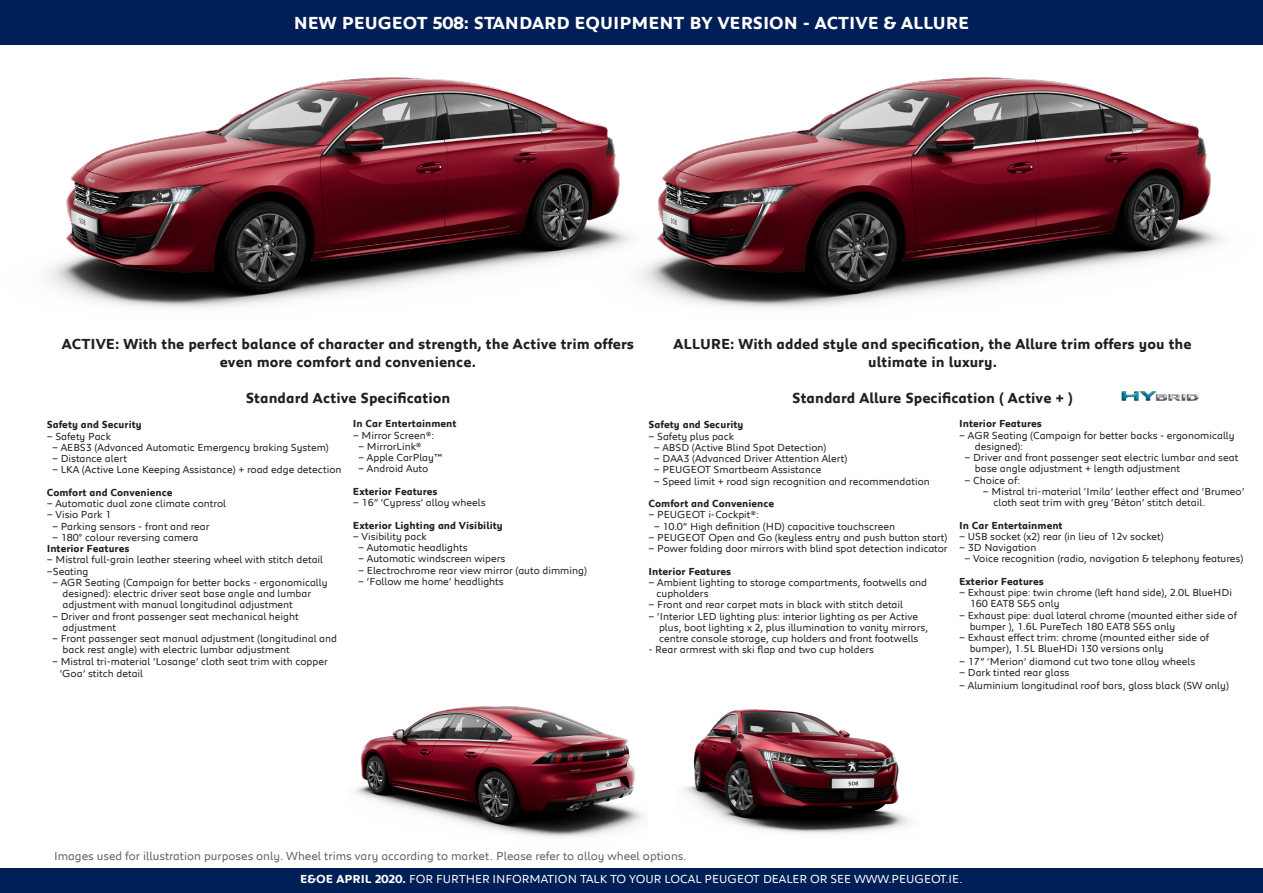
<style>
.page{position:relative;width:1263px;height:893px;background:#fff}
.page>*{position:absolute;margin:0;border:0;box-sizing:border-box;transform-origin:0 0}
.t1{font:700 18px "Peugeot";color:#fff}
.t2{font:700 15px/18px "Peugeot";color:#231f20;text-align:center}
.t3{font:12px "Peugeot";color:#636366}
.t4{font:12px "Peugeot";color:#fff}
.t5{font:10.5px "Peugeot";color:#231f20}
.t6{font:700 10.5px "Peugeot";color:#231f20}
.s1{font-weight:700}
</style>
<div class="page">
<div style="left:0;top:868px;width:1263px;height:25px;background:#001f56"></div>
<img style="left:355px;top:706px;width:289px;height:131px">
<img style="left:0;top:0;width:524px;height:308px">
<img style="left:524px;top:0;width:739px;height:392px">
<img style="left:684px;top:709px;width:226px;height:125px">
<img style="left:1121px;top:392px;width:78px;height:9px">
<p class="t1" style="left:294px;top:11px;width:677px">NEW PEUGEOT 508: STANDARD EQUIPMENT BY VERSION - ACTIVE &amp; ALLURE</p>
<p class="t2" style="left:62px;top:334px;width:574px">ACTIVE: With the perfect balance of character and strength, the Active trim offers even more comfort and convenience.</p>
<p class="t2" style="left:246px;top:388px;width:206px">Standard Active Specification</p>
<p class="t6" style="left:47px;top:418px;width:97px">Safety and Security</p>
<p class="t5" style="left:47px;top:429px;width:66px">− Safety Pack</p>
<p class="t5" style="left:52px;top:440px;width:278px">− AEBS3 (Advanced Automatic Emergency braking System)</p>
<p class="t5" style="left:52px;top:451px;width:76px">− Distance alert</p>
<p class="t5" style="left:52px;top:462px;width:291px">− LKA (Active Lane Keeping Assistance) + road edge detection</p>
<p class="t6" style="left:47px;top:485px;width:127px">Comfort and Convenience</p>
<p class="t5" style="left:47px;top:496px;width:181px">− Automatic dual zone climate control</p>
<p class="t5" style="left:47px;top:507px;width:66px">− Visio Park 1</p>
<p class="t5" style="left:52px;top:519px;width:159px">− Parking sensors - front and rear</p>
<p class="t5" style="left:52px;top:530px;width:148px">− 180° colour reversing camera</p>
<p class="t6" style="left:47px;top:541px;width:84px">Interior Features</p>
<p class="t5" style="left:47px;top:552px;width:278px">− Mistral full-grain leather steering wheel with stitch detail</p>
<p class="t5" style="left:47px;top:564px;width:43px">−Seating</p>
<p class="t5" style="left:52px;top:575px;width:277px">− AGR Seating (Campaign for better backs - ergonomically</p>
<p class="t5" style="left:63px;top:586px;width:250px">designed): electric driver seat base angle and lumbar</p>
<p class="t5" style="left:63px;top:597px;width:232px">adjustment with manual longitudinal adjustment</p>
<p class="t5" style="left:52px;top:609px;width:248px">− Driver and front passenger seat mechanical height</p>
<p class="t5" style="left:63px;top:620px;width:55px">adjustment</p>
<p class="t5" style="left:52px;top:631px;width:287px">− Front passenger seat manual adjustment (longitudinal and</p>
<p class="t5" style="left:63px;top:642px;width:229px">back rest angle) with electric lumbar adjustment</p>
<p class="t5" style="left:52px;top:654px;width:277px">− Mistral tri-material ‘Losange’ cloth seat trim with copper</p>
<p class="t5" style="left:60px;top:666px;width:85px">‘Goa’ stitch detail</p>
<p class="t6" style="left:353px;top:416px;width:105px">In Car Entertainment</p>
<p class="t5" style="left:353px;top:428px;width:83px">− Mirror Screen®:</p>
<p class="t5" style="left:358px;top:439px;width:65px">− MirrorLink®</p>
<p class="t5" style="left:358px;top:450px;width:86px">− Apple CarPlay™</p>
<p class="t5" style="left:358px;top:461px;width:72px">− Android Auto</p>
<p class="t6" style="left:353px;top:484px;width:86px">Exterior Features</p>
<p class="t5" style="left:353px;top:495px;width:134px">− 16” ‘Cypress’ alloy wheels</p>
<p class="t6" style="left:353px;top:518px;width:151px">Exterior Lighting and Visibility</p>
<p class="t5" style="left:353px;top:529px;width:75px">− Visibility pack</p>
<p class="t5" style="left:358px;top:540px;width:111px">− Automatic headlights</p>
<p class="t5" style="left:358px;top:551px;width:149px">− Automatic windscreen wipers</p>
<p class="t5" style="left:358px;top:563px;width:230px">− Electrochrome rear view mirror (auto dimming)</p>
<p class="t5" style="left:358px;top:574px;width:147px">− ‘Follow me home’ headlights</p>
<p class="t2" style="left:674px;top:334px;width:519px">ALLURE: With added style and specification, the Allure trim offers you the ultimate in luxury.</p>
<p class="t2" style="left:792px;top:388px;width:282px">Standard Allure Specification ( Active + )</p>
<p class="t6" style="left:648px;top:418px;width:97px">Safety and Security</p>
<p class="t5" style="left:648px;top:429px;width:87px">− Safety plus pack</p>
<p class="t5" style="left:654px;top:440px;width:174px">− ABSD (Active Blind Spot Detection)</p>
<p class="t5" style="left:654px;top:451px;width:195px">− DAA3 (Advanced Driver Attention Alert)</p>
<p class="t5" style="left:654px;top:462px;width:169px">− PEUGEOT Smartbeam Assistance</p>
<p class="t5" style="left:654px;top:474px;width:278px">− Speed limit + road sign recognition and recommendation</p>
<p class="t6" style="left:648px;top:496px;width:127px">Comfort and Convenience</p>
<p class="t5" style="left:648px;top:507px;width:112px">− PEUGEOT i-Cockpit®:</p>
<p class="t5" style="left:654px;top:519px;width:243px">− 10.0” High definition (HD) capacitive touchscreen</p>
<p class="t5" style="left:648px;top:530px;width:300px">− PEUGEOT Open and Go (keyless entry and push button start)</p>
<p class="t5" style="left:648px;top:541px;width:301px">− Power folding door mirrors with blind spot detection indicator</p>
<p class="t6" style="left:648px;top:564px;width:84px">Interior Features</p>
<p class="t5" style="left:648px;top:575px;width:280px">− Ambient lighting to storage compartments, footwells and</p>
<p class="t5" style="left:656px;top:586px;width:54px">cupholders</p>
<p class="t5" style="left:648px;top:597px;width:256px">− Front and rear carpet mats in black with stitch detail</p>
<p class="t5" style="left:648px;top:609px;width:271px">− ‘Interior LED lighting plus: interior lighting as per Active</p>
<p class="t5" style="left:659px;top:620px;width:271px">plus, boot lighting x 2, plus illumination to vanity mirrors,</p>
<p class="t5" style="left:659px;top:631px;width:261px">centre console storage, cup holders and front footwells</p>
<p class="t5" style="left:648px;top:642px;width:227px">- Rear armrest with ski flap and two cup holders</p>
<p class="t6" style="left:959px;top:416px;width:84px">Interior Features</p>
<p class="t5" style="left:959px;top:428px;width:277px">− AGR Seating (Campaign for better backs - ergonomically</p>
<p class="t5" style="left:975px;top:439px;width:50px">designed):</p>
<p class="t5" style="left:964px;top:450px;width:275px">− Driver and front passenger seat electric lumbar and seat</p>
<p class="t5" style="left:975px;top:461px;width:207px">base angle adjustment + length adjustment</p>
<p class="t5" style="left:964px;top:473px;width:57px">− Choice of:</p>
<p class="t5" style="left:983px;top:484px;width:263px">− Mistral tri-material ‘Imila’ leather effect and ‘Brumeo’</p>
<p class="t5" style="left:993px;top:495px;width:214px">cloth seat trim with grey ‘Béton’ stitch detail.</p>
<p class="t6" style="left:959px;top:518px;width:105px">In Car Entertainment</p>
<p class="t5" style="left:959px;top:529px;width:206px">− USB socket (x2) rear (in lieu of 12v socket)</p>
<p class="t5" style="left:959px;top:540px;width:79px">− 3D Navigation</p>
<p class="t5" style="left:964px;top:551px;width:280px">− Voice recognition (radio, navigation &amp; telephony features)</p>
<p class="t6" style="left:959px;top:574px;width:86px">Exterior Features</p>
<p class="t5" style="left:959px;top:585px;width:274px">− Exhaust pipe: twin chrome (left hand side), 2.0L BlueHDi</p>
<p class="t5" style="left:970px;top:596px;width:91px">160 EAT8 S&amp;S only</p>
<p class="t5" style="left:959px;top:608px;width:279px">− Exhaust pipe: dual lateral chrome (mounted either side of</p>
<p class="t5" style="left:970px;top:619px;width:207px">bumper ), 1.6L PureTech 180 EAT8 S&amp;S only</p>
<p class="t5" style="left:959px;top:630px;width:252px">− Exhaust effect trim: chrome (mounted either side of</p>
<p class="t5" style="left:970px;top:641px;width:195px">bumper), 1.5L BlueHDi 130 versions only</p>
<p class="t5" style="left:959px;top:654px;width:238px">− 17” ‘Merion’ diamond cut two tone alloy wheels</p>
<p class="t5" style="left:959px;top:665px;width:112px">− Dark tinted rear glass</p>
<p class="t5" style="left:959px;top:678px;width:271px">− Aluminium longitudinal roof bars, gloss black (SW only)</p>
<p class="t3" style="left:54px;top:848px;width:634px">Images used for illustration purposes only. Wheel trims vary according to market. Please refer to alloy wheel options.</p>
<p class="t4" style="left:300px;top:871px;width:664px"><span class="s1">E&amp;OE APRIL 2020.</span> FOR FURTHER INFORMATION TALK TO YOUR LOCAL PEUGEOT DEALER OR SEE WWW.PEUGEOT.IE.</p>
</div>
